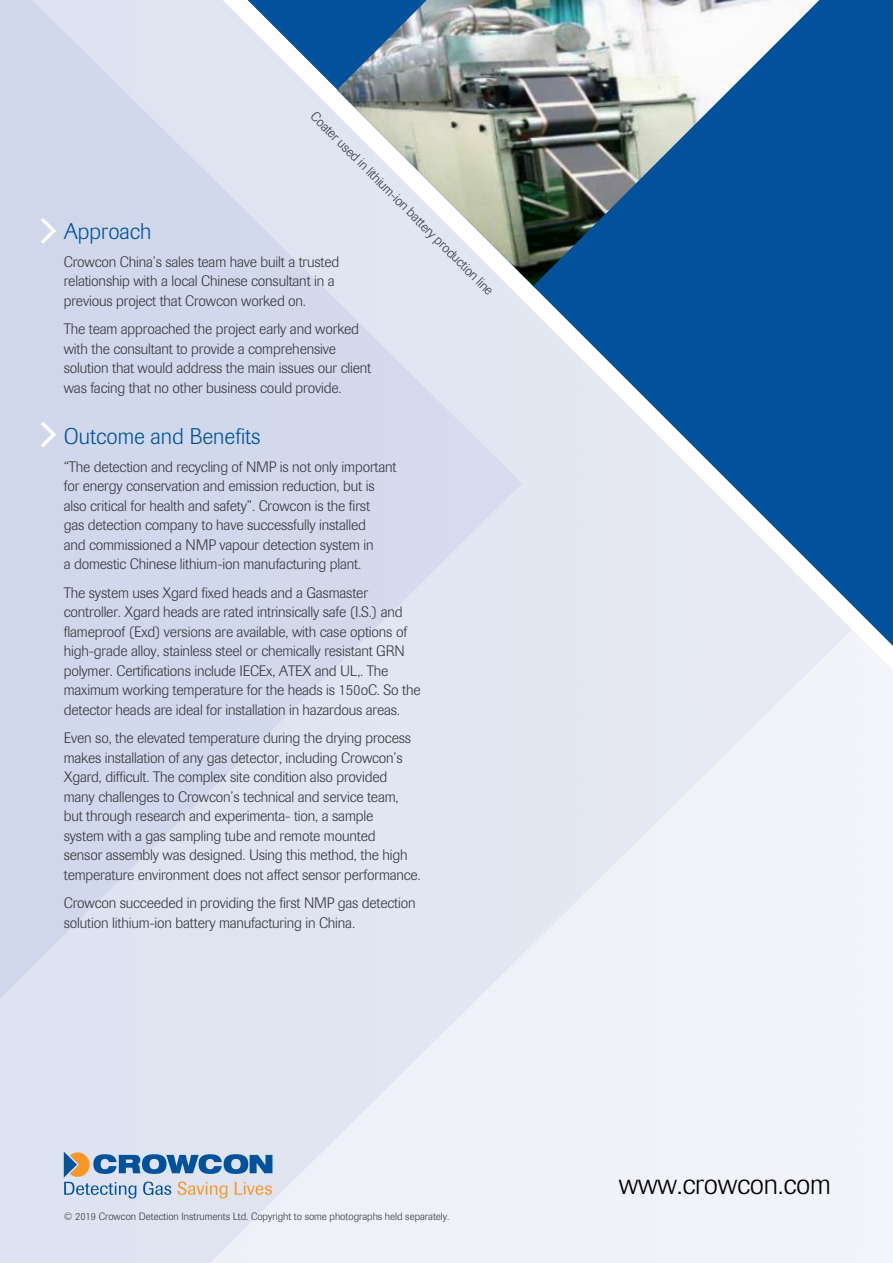
<style>
.page{position:relative;width:893px;height:1263px;background:#fff}
.page>*{position:absolute;margin:0;border:0;box-sizing:border-box;transform-origin:0 0}
.URL_-_White{font:300 28.5px "Imago";letter-spacing:-.01em;color:#000001}
.Header-_Blue_bullet{font:300 22.5px "Imago";color:#01529a}
.Body_Text_-_Dark{font:300 15px/19.5px "Imago";letter-spacing:-.01em;color:#36363d}
.Body_Text_-_Dark-2{font:300 13.5px "Imago";color:#36363d}
.Copyright_-_white{font:300 10.5px "Imago";color:#36363d}
</style>
<div class="page">
<img style="left:0;top:0;width:893px;height:1263px">
<svg style="left:41px;top:422px;width:15px;height:25px"></svg>
<svg style="left:41px;top:218px;width:15px;height:26px"></svg>
<svg style="left:223px;top:0;width:670px;height:670px;background:#dce1ef"></svg>
<svg style="left:248px;top:0;width:89px;height:645px;background:#c9d4e7"></svg>
<svg style="left:337px;top:298px;width:556px;height:348px;background:#dbe0ef"></svg>
<img style="left:337px;top:0;width:196px;height:298px">
<svg style="left:533px;top:0;width:360px;height:645px;background:#5f8db6"></svg>
<svg style="left:64px;top:1151px;width:208px;height:47px;background:#a0b3c9"></svg>
<p class="Body_Text_-_Dark-2" style="left:318px;top:109px;width:254px;rotate:45deg">Coater used in lithium-ion battery production line</p>
<p class="Header-_Blue_bullet" style="left:64px;top:218px;width:89px">Approach</p>
<p class="Body_Text_-_Dark" style="left:64px;top:252px;width:277px">Crowcon China’s sales team have built a trusted relationship with a local Chinese consultant in a previous project that Crowcon worked on.</p>
<p class="Body_Text_-_Dark" style="left:64px;top:320px;width:309px">The team approached the project early and worked with the consultant to provide a comprehensive solution that would address the main issues our client was facing that no other business could provide.</p>
<p class="Header-_Blue_bullet" style="left:64px;top:423px;width:198px">Outcome and Benefits</p>
<p class="Body_Text_-_Dark" style="left:64px;top:457px;width:334px">“The detection and recycling of NMP is not only important for energy conservation and emission reduction, but is also critical for health and safety”. Crowcon is the first<br>gas detection company to have successfully installed<br>and commissioned a NMP vapour detection system in<br>a domestic Chinese lithium-ion manufacturing plant.</p>
<p class="Body_Text_-_Dark" style="left:64px;top:583px;width:358px">The system uses Xgard fixed heads and a Gasmaster controller. Xgard heads are rated intrinsically safe (I.S.) and flameproof (Exd) versions are available, with case options of high-grade alloy, stainless steel or chemically resistant GRN polymer. Certifications include IECEx, ATEX and UL,. The maximum working temperature for the heads is 150oC. So the detector heads are ideal for installation in hazardous areas.</p>
<p class="Body_Text_-_Dark" style="left:64px;top:728px;width:358px">Even so, the elevated temperature during the drying process makes installation of any gas detector, including Crowcon’s Xgard, difficult. The complex site condition also provided many challenges to Crowcon’s technical and service team, but through research and experimenta- tion, a sample<br>system with a gas sampling tube and remote mounted<br>sensor assembly was designed. Using this method, the high temperature environment does not affect sensor performance.</p>
<p class="Body_Text_-_Dark" style="left:64px;top:893px;width:353px">Crowcon succeeded in providing the first NMP gas detection solution lithium-ion battery manufacturing in China.</p>
<p class="Copyright_-_white" style="left:64px;top:1211px;width:387px">© 2019 Crowcon Detection Instruments Ltd. Copyright to some photographs held separately.</p>
<p class="URL_-_White" style="left:619px;top:1168px;width:214px">www.crowcon.com</p>
</div>
